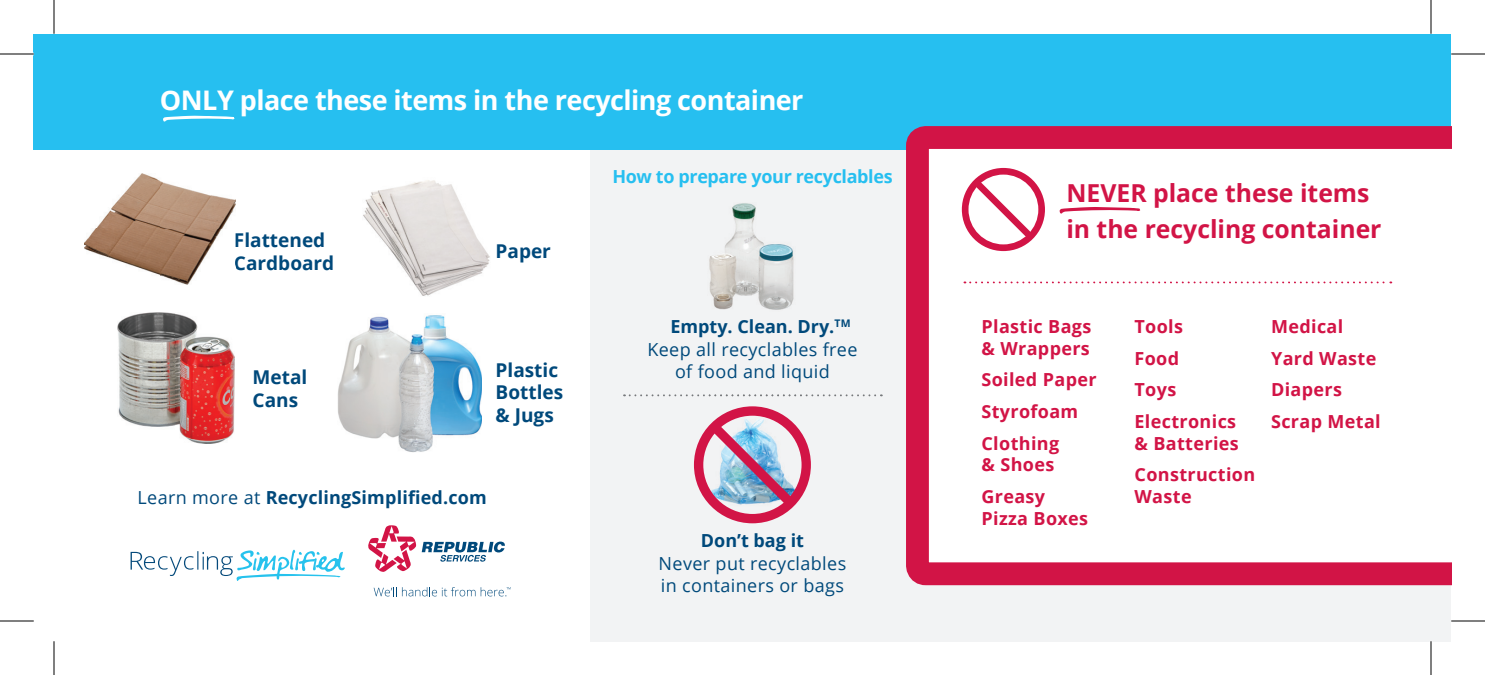
<style>
.page{position:relative;width:1485px;height:675px;background:#fff}
.page>*{position:absolute;margin:0;border:0;box-sizing:border-box;transform-origin:0 0}
.t1{font:700 27px "Open Sans";letter-spacing:-.02em;color:#fff}
.t2{font:700 24.75px/36px "Open Sans";color:#d21446}
.t3{font:700 19.12px/22.9px "Open Sans";color:#00497b}
.t4{font:700 18px/31.7px "Open Sans";letter-spacing:.02em;color:#d21446}
.t5{font:18px/22.5px "Open Sans";letter-spacing:.02em;color:#00497b}
.t6{font:700 18px "Open Sans";letter-spacing:.01em;color:#00497b}
.t7{font:700 18px "Open Sans";letter-spacing:-.02em;color:#26bff0}
.t8{font:700 10.58px "Open Sans";color:#00497b}
.s1{font-weight:400}
</style>
<div class="page">
<div style="left:590px;top:149px;width:861px;height:492px;background:#f2f3f4"></div>
<div style="left:34px;top:34px;width:1417px;height:116px;background:#26bff0"></div>
<svg style="left:624px;top:394px;width:258px;height:2px"></svg>
<svg style="left:368px;top:525px;width:48px;height:47px"></svg>
<svg style="left:422px;top:542px;width:83px;height:20px"></svg>
<svg style="left:374px;top:587px;width:137px;height:9px"></svg>
<img style="left:709px;top:203px;width:85px;height:107px">
<svg style="left:163px;top:116px;width:72px;height:6px"></svg>
<img style="left:363px;top:180px;width:127px;height:116px">
<img style="left:85px;top:173px;width:150px;height:112px">
<img style="left:338px;top:315px;width:144px;height:137px">
<img style="left:117px;top:312px;width:117px;height:131px">
<img style="left:709px;top:394px;width:97px;height:2px">
<svg style="left:906px;top:126px;width:545px;height:459px"></svg>
<svg style="left:1058px;top:207px;width:84px;height:10px"></svg>
<svg style="left:964px;top:282px;width:427px;height:1px"></svg>
<svg style="left:962px;top:168px;width:83px;height:83px"></svg>
<svg style="left:131px;top:550px;width:214px;height:31px"></svg>
<svg style="left:694px;top:406px;width:117px;height:117px"></svg>
<hr style="left:0;top:54px;width:34px;height:1px;background:#000">
<hr style="left:1451px;top:54px;width:34px;height:1px;background:#000">
<hr style="left:0;top:621px;width:34px;height:1px;background:#000">
<hr style="left:1451px;top:621px;width:34px;height:1px;background:#000">
<hr style="left:54px;top:0;width:1px;height:34px;background:#000">
<hr style="left:54px;top:641px;width:1px;height:34px;background:#000">
<hr style="left:1431px;top:0;width:1px;height:34px;background:#000">
<hr style="left:1431px;top:641px;width:1px;height:34px;background:#000">
<h1 class="t1" style="left:160px;top:81px;width:645px">ONLY place these items in the recycling container</h1>
<p class="t3" style="left:234px;top:228px;width:102px">Flattened<br>Cardboard</p>
<p class="t3" style="left:496px;top:239px;width:57px">Paper</p>
<p class="t3" style="left:253px;top:365px;width:56px">Metal<br>Cans</p>
<p class="t3" style="left:496px;top:358px;width:69px">Plastic<br>Bottles &amp; Jugs</p>
<p class="t6" style="left:138px;top:485px;width:351px"><span class="s1">Learn more at</span> RecyclingSimplified.com</p>
<p class="t7" style="left:612px;top:164px;width:282px">How to prepare your recyclables</p>
<p class="t6" style="left:670px;top:314px;width:165px">Empty. Clean. Dry.</p>
<p class="t5" style="left:647px;top:338px;width:212px;text-align:center">Keep all recyclables free of food and liquid</p>
<p class="t8" style="left:835px;top:316px;width:17px">TM</p>
<p class="t6" style="left:701px;top:528px;width:105px">Don’t bag it</p>
<p class="t5" style="left:659px;top:551px;width:189px">Never put recyclables in containers or bags</p>
<h2 class="t2" style="left:1066px;top:174px;width:317px">NEVER place these items in the recycling container</h2>
<p class="t4" style="left:982px;top:315px;width:111px;line-height:21.6px">Plastic Bags &amp; Wrappers</p>
<p class="t4" style="left:982px;top:363px;width:117px">Soiled Paper<br>Styrofoam<br>Clothing</p>
<p class="t4" style="left:982px;top:448px;width:74px">&amp; Shoes<br>Greasy</p>
<p class="t4" style="left:982px;top:502px;width:108px">Pizza Boxes</p>
<p class="t4" style="left:1135px;top:310px;width:103px">Tools<br>Food<br>Toys<br>Electronics</p>
<p class="t4" style="left:1135px;top:427px;width:122px">&amp; Batteries<br>Construction</p>
<p class="t4" style="left:1135px;top:480px;width:59px">Waste</p>
<p class="t4" style="left:1271px;top:310px;width:111px">Medical<br>Yard Waste<br>Diapers<br>Scrap Metal</p>
</div>
